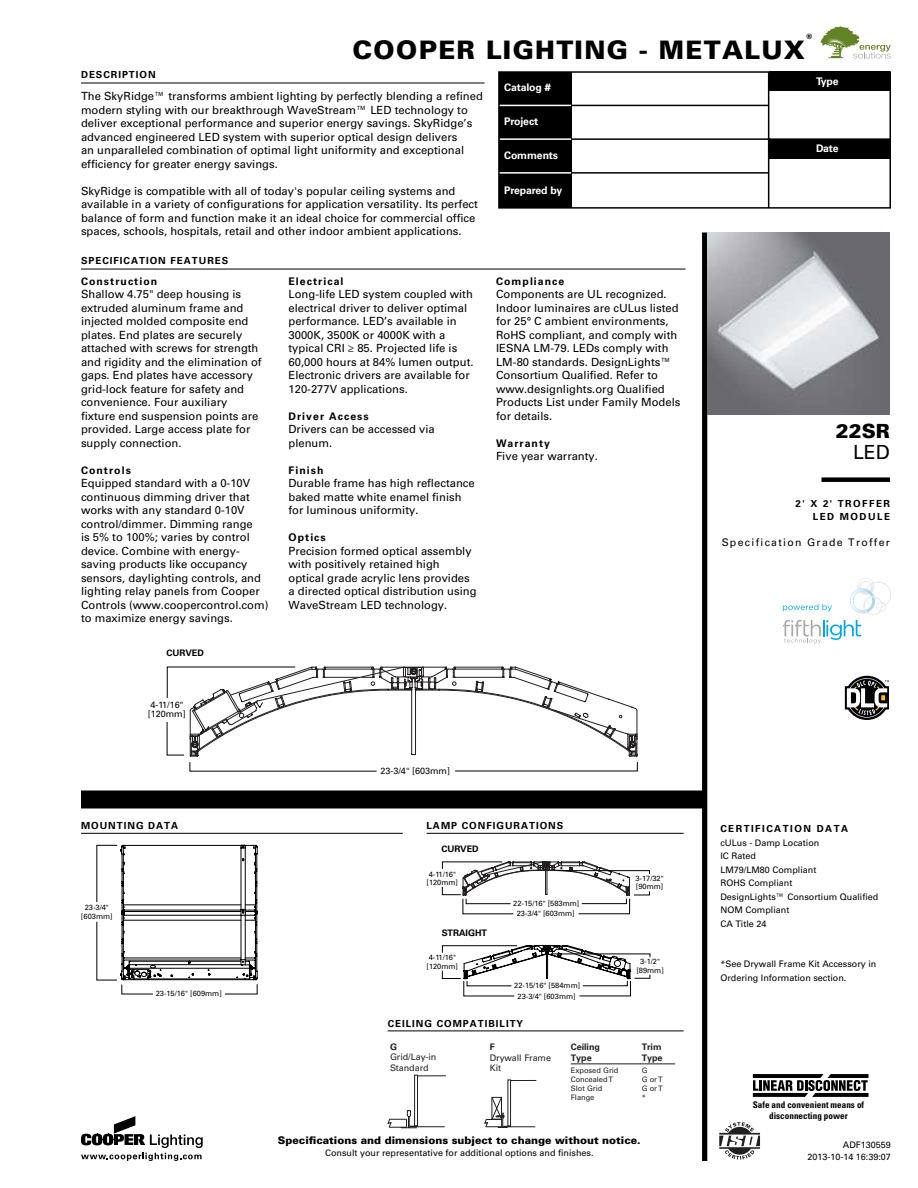
<style>
.page{position:relative;width:918px;height:1188px;background:#fff}
.page>*{position:absolute;margin:0;border:0;box-sizing:border-box;transform-origin:0 0}
.t1{font:900 25.5px "Univers LT Std";letter-spacing:.05em;color:#000}
.t2{font:900 19.5px "Univers LT Std";color:#000}
.t3{font:19.5px "Univers LT Std";color:#000}
.t4{font:11.25px/13.5px "Univers LT Std";color:#000}
.t5{font:700 10.5px "Univers LT Std";letter-spacing:.1em;color:#000}
.t6{font:900 10.5px "Univers LT Std";color:#000}
.t7{font:700 10.5px "Univers LT Std";letter-spacing:-.01em;color:#fff}
.t8{font:10.5px "Univers LT Std";letter-spacing:.125em;color:#000}
.t9{font:700 9.75px "Univers LT Std";letter-spacing:.1em;color:#000}
.t10{font:700 9.75px/13.5px "Univers LT Std";letter-spacing:.15em;color:#000;text-align:right}
.t11{font:700 condensed 9.15px/10.9px "Univers LT Std";color:#000;text-align:center}
.t12{font:9px/13.5px "Univers LT Std";color:#000}
.t13{font:9px/10.5px "Univers LT Std";letter-spacing:-.005em;color:#231f20}
.t14{font:700 9px "Univers LT Std";letter-spacing:-.005em;color:#231f20}
.t15{font:700 9px "Univers LT Std";color:#000}
.t16{font:7.5px/8.2px "Univers LT Std";color:#000}
.t17{font:7.5px "Univers LT Std";letter-spacing:-.005em;color:#231f20}
.t18{font:900 7.2px "Univers LT Std";color:#000}
</style>
<div class="page">
<div style="left:702px;top:232px;width:5px;height:929px;background:#000"></div>
<div style="left:81px;top:790px;width:625px;height:18px;background:#000"></div>
<svg style="left:442px;top:945px;width:209px;height:52px"></svg>
<div style="left:821px;top:477px;width:69px;height:5px;background:#000"></div>
<img style="left:707px;top:233px;width:183px;height:182px">
<div style="left:499px;top:72px;width:72px;height:136px;background:#000"></div>
<div style="left:769px;top:72px;width:121px;height:19px;background:#000"></div>
<div style="left:769px;top:139px;width:121px;height:20px;background:#000"></div>
<hr style="left:571px;top:105px;width:198px;height:1px;background:#000">
<hr style="left:499px;top:105px;width:72px;height:1px;background:#fff">
<hr style="left:571px;top:172px;width:198px;height:2px;background:#000">
<hr style="left:499px;top:172px;width:72px;height:2px;background:#fff">
<hr style="left:768px;top:72px;width:1px;height:136px;background:#000">
<hr style="left:571px;top:138px;width:319px;height:2px;background:#000">
<hr style="left:500px;top:138px;width:71px;height:2px;background:#fff">
<div style="left:498px;top:71px;width:393px;height:138px;border:2px solid #000"></div>
<hr style="left:81px;top:269px;width:605px;height:1px;background:#000">
<hr style="left:81px;top:83px;width:403px;height:1px;background:#000">
<svg style="left:166px;top:666px;width:472px;height:106px"></svg>
<svg style="left:753px;top:1074px;width:116px;height:23px"></svg>
<svg style="left:719px;top:1122px;width:41px;height:38px"></svg>
<svg style="left:783px;top:578px;width:108px;height:66px"></svg>
<svg style="left:820px;top:26px;width:71px;height:33px"></svg>
<svg style="left:81px;top:1116px;width:122px;height:45px"></svg>
<svg style="left:845px;top:676px;width:44px;height:44px"></svg>
<svg style="left:442px;top:861px;width:208px;height:54px"></svg>
<hr style="left:427px;top:833px;width:257px;height:1px;background:#000">
<svg style="left:96px;top:845px;width:162px;height:150px"></svg>
<hr style="left:81px;top:833px;width:322px;height:1px;background:#000">
<svg style="left:484px;top:1080px;width:52px;height:48px"></svg>
<svg style="left:388px;top:1075px;width:58px;height:53px"></svg>
<hr style="left:571px;top:1064px;width:104px;height:1px;background:#231f20">
<hr style="left:388px;top:1031px;width:296px;height:1px;background:#000">
<p class="t18" style="left:806px;top:32px;width:7px">®</p>
<h1 class="t1" style="left:353px;top:34px;width:454px">COOPER LIGHTING - METALUX</h1>
<p class="t9" style="left:81px;top:69px;width:76px">Description</p>
<p class="t4" style="left:81px;top:89px;width:403px">The SkyRidge™ transforms ambient lighting by perfectly blending a refined modern styling with our breakthrough WaveStream™ LED technology to deliver exceptional performance and superior energy savings. SkyRidge’s advanced engineered LED system with superior optical design delivers<br>an unparalleled combination of optimal light uniformity and exceptional efficiency for greater energy savings.</p>
<p class="t4" style="left:81px;top:184px;width:398px">SkyRidge is compatible with all of today's popular ceiling systems and available in a variety of configurations for application versatility. Its perfect balance of form and function make it an ideal choice for commercial office spaces, schools, hospitals, retail and other indoor ambient applications.</p>
<p class="t9" style="left:81px;top:254px;width:147px">Specification Features</p>
<p class="t5" style="left:81px;top:275px;width:78px">Construction</p>
<p class="t4" style="left:81px;top:288px;width:182px">Shallow 4.75" deep housing is extruded aluminum frame and injected molded composite end plates. End plates are securely attached with screws for strength and rigidity and the elimination of gaps. End plates have accessory grid-lock feature for safety and convenience. Four auxiliary fixture end suspension points are provided. Large access plate for supply connection.</p>
<p class="t5" style="left:81px;top:464px;width:51px">Controls</p>
<p class="t4" style="left:81px;top:477px;width:189px">Equipped standard with a 0-10V continuous dimming driver that works with any standard 0-10V control/dimmer. Dimming range<br>is 5% to 100%; varies by control device. Combine with energy&shy;saving products like occupancy sensors, daylighting controls, and lighting relay panels from Cooper<br>Controls (www.coopercontrol.com) to maximize energy savings.</p>
<p class="t15" style="left:167px;top:648px;width:39px">CURVED</p>
<p class="t5" style="left:289px;top:275px;width:56px">Electrical</p>
<p class="t4" style="left:289px;top:288px;width:187px">Long-life LED system coupled with electrical driver to deliver optimal performance. LED’s available in<br>3000K, 3500K or 4000K with a typical CRI ≥ 85. Projected life is<br>60,000 hours at 84% lumen output.<br>Electronic drivers are available for<br>120-277V applications.</p>
<p class="t5" style="left:289px;top:410px;width:82px">Driver Access</p>
<p class="t4" style="left:289px;top:423px;width:148px">Drivers can be accessed via plenum.</p>
<p class="t5" style="left:289px;top:464px;width:37px">Finish</p>
<p class="t4" style="left:289px;top:477px;width:188px">Durable frame has high reflectance baked matte white enamel finish for luminous uniformity.</p>
<p class="t5" style="left:289px;top:531px;width:39px">Optics</p>
<p class="t4" style="left:289px;top:544px;width:190px">Precision formed optical assembly with positively retained high optical grade acrylic lens provides a directed optical distribution using WaveStream LED technology.</p>
<p class="t7" style="left:504px;top:81px;width:48px">Catalog #</p>
<p class="t7" style="left:504px;top:116px;width:36px">Project</p>
<p class="t7" style="left:504px;top:149px;width:56px">Comments</p>
<p class="t7" style="left:504px;top:184px;width:60px">Prepared by</p>
<p class="t5" style="left:496px;top:275px;width:70px">Compliance</p>
<p class="t4" style="left:496px;top:288px;width:186px">Components are UL recognized.<br>Indoor luminaires are cULus listed for 25° C ambient environments,<br>RoHS compliant, and comply with<br>IESNA LM-79. LEDs comply with<br>LM-80 standards. DesignLights™<br>Consortium Qualified. Refer to www.designlights.org Qualified<br>Products List under Family Models for details.</p>
<p class="t5" style="left:496px;top:437px;width:56px">Warranty</p>
<p class="t4" style="left:496px;top:450px;width:103px">Five year warranty.</p>
<p class="t12" style="left:148px;top:701px;width:39px;line-height:9px">4-11/16" [120mm]</p>
<p class="t12" style="left:380px;top:764px;width:71px">23-3/4" [603mm]</p>
<p class="t9" style="left:81px;top:820px;width:99px">Mounting Data</p>
<p class="t16" style="left:81px;top:903px;width:33px;line-height:9px;text-align:center">23-3/4" [603mm]</p>
<p class="t16" style="left:156px;top:989px;width:68px">23-15/16" [609mm]</p>
<p class="t9" style="left:427px;top:820px;width:137px">Lamp Configurations</p>
<p class="t15" style="left:441px;top:844px;width:39px">CURVED</p>
<p class="t16" style="left:427px;top:870px;width:33px">4-11/16" [120mm]</p>
<p class="t16" style="left:513px;top:899px;width:68px">22-15/16" [583mm]</p>
<p class="t16" style="left:517px;top:910px;width:60px">23-3/4" [603mm]</p>
<p class="t16" style="left:635px;top:874px;width:30px">3-17/32" [90mm]</p>
<p class="t15" style="left:442px;top:928px;width:47px">STRAIGHT</p>
<p class="t16" style="left:427px;top:954px;width:33px">4-11/16" [120mm]</p>
<p class="t16" style="left:636px;top:958px;width:29px;text-align:center">3-1/2" [89mm]</p>
<p class="t16" style="left:518px;top:992px;width:60px">23-3/4" [603mm]</p>
<p class="t16" style="left:514px;top:981px;width:68px">22-15/16" [584mm]</p>
<p class="t9" style="left:388px;top:1018px;width:137px">Ceiling Compatibility</p>
<p class="t14" style="left:390px;top:1042px;width:9px">G</p>
<p class="t13" style="left:390px;top:1052px;width:48px">Grid/Lay-in<br>Standard</p>
<p class="t14" style="left:490px;top:1042px;width:7px">F</p>
<p class="t13" style="left:490px;top:1052px;width:63px">Drywall Frame<br>Kit</p>
<p class="t14" style="left:571px;top:1042px;width:31px">Ceiling</p>
<p class="t14" style="left:642px;top:1042px;width:21px">Trim</p>
<p class="t14" style="left:571px;top:1052px;width:22px">Type</p>
<p class="t14" style="left:642px;top:1052px;width:22px">Type</p>
<p class="t17" style="left:571px;top:1065px;width:49px">Exposed Grid</p>
<p class="t17" style="left:642px;top:1065px;width:7px">G</p>
<p class="t17" style="left:571px;top:1074px;width:44px">Concealed T</p>
<p class="t17" style="left:642px;top:1074px;width:22px">G or T</p>
<p class="t17" style="left:571px;top:1083px;width:33px">Slot Grid</p>
<p class="t17" style="left:642px;top:1083px;width:22px">G or T</p>
<p class="t17" style="left:571px;top:1092px;width:25px">Flange</p>
<p class="t17" style="left:642px;top:1092px;width:6px">*</p>
<p class="t6" style="left:278px;top:1133px;width:364px">Specifications and dimensions subject to change without notice.</p>
<p class="t12" style="left:325px;top:1146px;width:270px">Consult your representative for additional options and finishes.</p>
<p class="t7" style="left:816px;top:75px;width:24px">Type</p>
<p class="t7" style="left:816px;top:143px;width:24px">Date</p>
<h2 class="t2" style="left:836px;top:418px;width:56px">22SR</h2>
<h2 class="t3" style="left:853px;top:440px;width:38px">LED</h2>
<p class="t10" style="left:796px;top:496px;width:96px">2' X 2' Troffer<br>LE D Module</p>
<p class="t8" style="left:722px;top:536px;width:170px">Specification Grade Troffer</p>
<p class="t10" style="left:720px;top:822px;width:129px">Certification Dat a</p>
<p class="t12" style="left:720px;top:836px;width:160px">cULus - Damp Location<br>IC Rated<br>LM79/LM80 Compliant<br>ROHS Compliant<br>DesignLights™ Consortium Qualified<br>NOM Compliant<br>CA Title 24</p>
<p class="t12" style="left:720px;top:957px;width:158px">*See Drywall Frame Kit Accessory in<br>Ordering Information section.</p>
<p class="t11" style="left:753px;top:1100px;width:113px">Safe and convenient means of disconnecting power</p>
<p class="t12" style="left:807px;top:1139px;width:85px;line-height:12px;text-align:right">ADF130559<br>2013-10-14 16:39:07</p>
</div>
